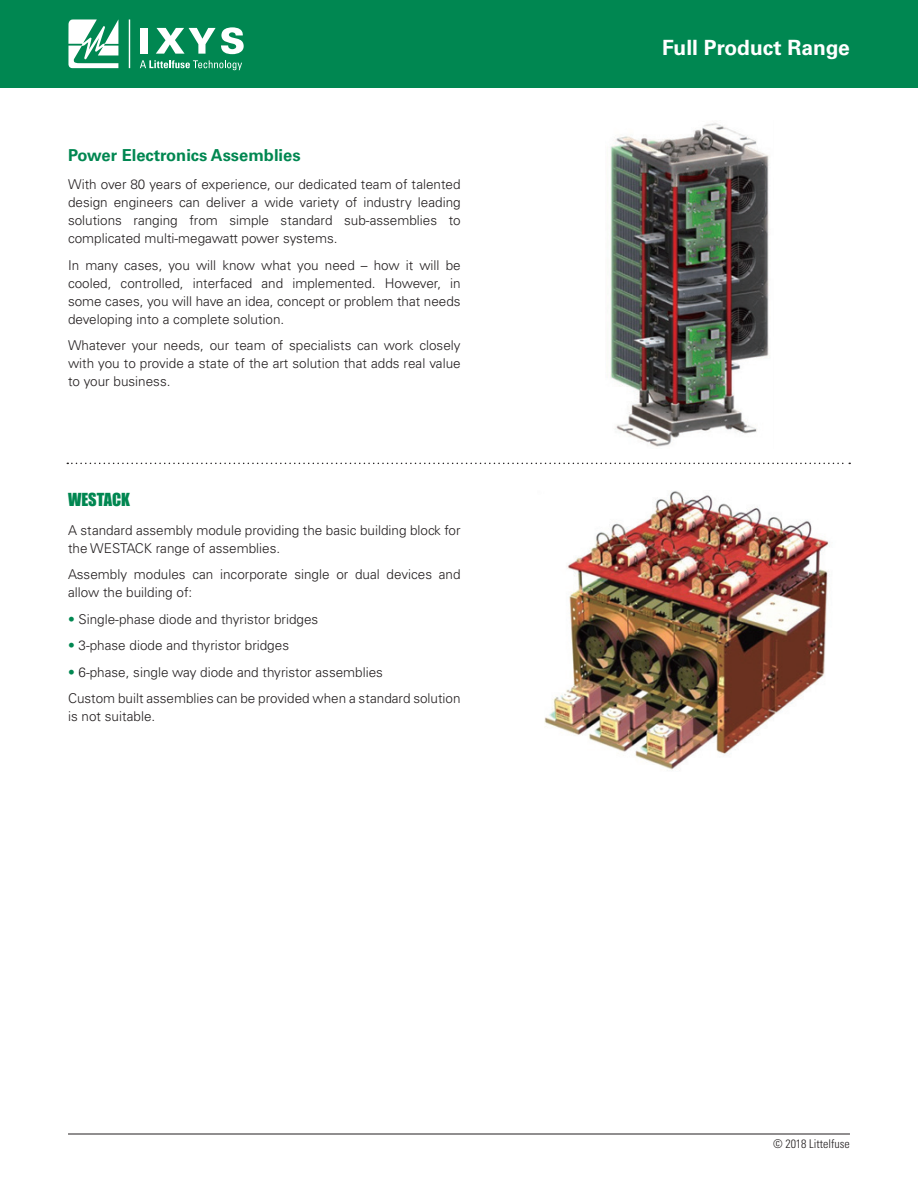
<style>
.page{position:relative;width:918px;height:1188px;background:#fff}
.page>*{position:absolute;margin:0;border:0;box-sizing:border-box;transform-origin:0 0}
.t1{font:700 21px "Univers LT Std";color:#fff}
.t2{font:700 16.5px "Univers LT Std";color:#008751}
.t3{font:16.5px "Impact";color:#008751}
.t4{font:300 13.5px/18px "Univers LT Std";color:#231f20;text-align:justify}
.t5{font:300 condensed 12px "Univers LT Std";color:#231f20}
.s1{color:#008751}
</style>
<div class="page">
<div style="left:0;top:0;width:918px;height:88px;background:#008751"></div>
<svg style="left:68px;top:19px;width:50px;height:49px"></svg>
<div style="left:141px;top:28px;width:7px;height:26px;background:#fff"></div>
<svg style="left:156px;top:27px;width:88px;height:27px"></svg>
<svg style="left:140px;top:60px;width:102px;height:10px"></svg>
<hr style="left:129px;top:19px;width:1px;height:49px;background:#fff">
<hr style="left:68px;top:1134px;width:782px;height:1px;background:#231f20">
<img style="left:610px;top:123px;width:159px;height:324px">
<img style="left:544px;top:491px;width:286px;height:279px">
<svg style="left:67px;top:463px;width:783px;height:1px"></svg>
<p class="t2" style="left:68px;top:145px;width:234px">Power Electronics Assemblies</p>
<p class="t4" style="left:68px;top:176px;width:394px">With over 80 years of experience, our dedicated team of talented design engineers can deliver a wide variety of industry leading solutions ranging from simple standard sub-assemblies to complicated multi-megawatt power systems.</p>
<p class="t4" style="left:68px;top:256px;width:394px">In many cases, you will know what you need – how it will be cooled, controlled, interfaced and implemented. However, in some cases, you will have an idea, concept or problem that needs developing into a complete solution.</p>
<p class="t4" style="left:68px;top:337px;width:394px">Whatever your needs, our team of specialists can work closely with you to provide a state of the art solution that adds real value to your business.</p>
<p class="t3" style="left:68px;top:487px;width:64px">WESTACK</p>
<p class="t4" style="left:68px;top:521px;width:394px">A standard assembly module providing the basic building block for the WESTACK range of assemblies.</p>
<p class="t4" style="left:68px;top:566px;width:394px">Assembly modules can incorporate single or dual devices and allow the building of:</p>
<p class="t4" style="left:68px;top:610px;width:252px"><span class="s1">•</span> Single-phase diode and thyristor bridges</p>
<p class="t4" style="left:68px;top:637px;width:223px"><span class="s1">•</span> 3-phase diode and thyristor bridges</p>
<p class="t4" style="left:68px;top:659px;width:394px;line-height:26.5px"><span class="s1">•</span> 6-phase, single way diode and thyristor assemblies<br>Custom built assemblies can be provided when a standard solution</p>
<p class="t4" style="left:68px;top:708px;width:89px">is not suitable.</p>
<h1 class="t1" style="left:662px;top:35px;width:189px">Full Product Range</h1>
<p class="t5" style="left:773px;top:1137px;width:78px">© 2018 Littelfuse</p>
</div>
